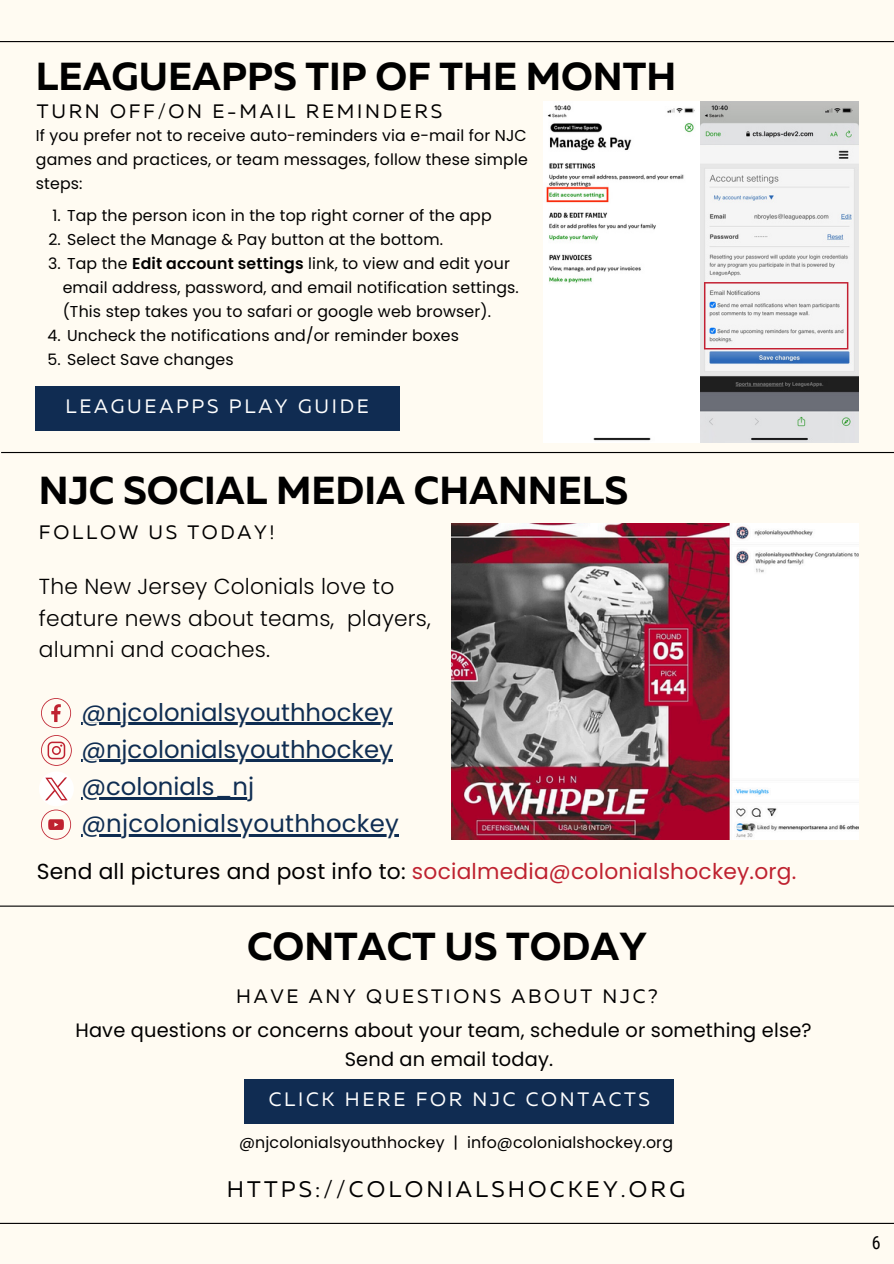
<style>
.page{position:relative;width:894px;height:1264px;background:#fff}
.page>*{position:absolute;margin:0;border:0;box-sizing:border-box;transform-origin:0 0}
.t1{font:700 39px "Muller";color:#000}
.t2{font:24.3px "Poppins";color:#0f2d52}
.t3{font:22.5px "Muller";letter-spacing:.14em;color:#000}
.t4{font:300 21.75px/31.5px "Poppins";letter-spacing:.01em;color:#000}
.t5{font:21.75px "Poppins";letter-spacing:.01em;color:#bf2230}
.t6{font:19.35px/29.2px "Poppins";letter-spacing:.01em;color:#000;text-align:center}
.t7{font:19.35px "Muller";letter-spacing:.14em;color:#000}
.t8{font:19.35px "Muller";letter-spacing:.14em;color:#fff}
.t9{font:18px "Roboto Condensed";color:#000}
.t10{font:15.75px/24px "Poppins";letter-spacing:.01em;color:#000;text-align:justify}
.s1{font-weight:600}
.s2{color:#000}
</style>
<div class="page">
<div style="left:0;top:0;width:893px;height:1263px;background:#fffbf2"></div>
<div style="left:245px;top:1079px;width:428px;height:45px;background:#102c52"></div>
<svg style="left:41px;top:735px;width:30px;height:30px"></svg>
<svg style="left:41px;top:698px;width:30px;height:30px"></svg>
<hr style="left:0;top:41px;width:893px;height:1px;background:#000">
<hr style="left:0;top:1222px;width:893px;height:1px;background:#000">
<hr style="left:0;top:905px;width:893px;height:1px;background:#000">
<hr style="left:1px;top:452px;width:892px;height:1px;background:#000">
<svg style="left:39px;top:772px;width:34px;height:67px"></svg>
<img style="left:451px;top:523px;width:407px;height:317px">
<div style="left:35px;top:386px;width:364px;height:44px;background:#102c52"></div>
<img style="left:543px;top:102px;width:315px;height:340px">
<svg style="left:703px;top:282px;width:144px;height:67px"></svg>
<hr style="left:81px;top:834px;width:318px;height:2px;background:#0f2d52">
<hr style="left:81px;top:722px;width:312px;height:3px;background:#0f2d52">
<hr style="left:81px;top:759px;width:312px;height:3px;background:#0f2d52">
<hr style="left:81px;top:797px;width:173px;height:2px;background:#0f2d52">
<p class="t1" style="left:36px;top:60px;width:641px">LEAGUEAPPS TIP OF THE MONTH</p>
<p class="t10" style="left:36px;top:123px;width:493px">If you prefer not to receive auto-reminders via e-mail for NJC games and practices, or team messages, follow these simple steps:</p>
<p class="t10" style="left:52px;top:203px;width:440px">1. Tap the person icon in the top right corner of the app</p>
<p class="t10" style="left:48px;top:227px;width:396px">2. Select the Manage &amp; Pay button at the bottom.</p>
<p class="t10" style="left:63px;top:252px;width:457px;text-align:left;text-indent:-14px">3. Tap the <span class="s1">Edit account settings</span> link, to view and edit your email address, password, and email notification settings. (This step takes you to safari or google web browser).</p>
<p class="t10" style="left:48px;top:324px;width:413px">4. Uncheck the notifications and/or reminder boxes</p>
<p class="t10" style="left:48px;top:348px;width:188px">5. Select Save changes</p>
<h1 class="t7" style="left:37px;top:103px;width:406px">TURN OFF/ON E-MAIL REMINDERS</h1>
<p class="t8" style="left:65px;top:398px;width:305px">LEAGUEAPPS PLAY GUIDE</p>
<h4 class="t1" style="left:39px;top:474px;width:590px">NJC SOCIAL MEDIA CHANNELS</h4>
<h3 class="t7" style="left:39px;top:523px;width:237px">FOLLOW US TODAY!</h3>
<h1 class="t4" style="left:39px;top:571px;width:393px">The New Jersey Colonials love to feature news about teams, players, alumni and coaches.</h1>
<p class="t2" style="left:81px;top:695px;width:313px">@njcolonialsyouthhockey</p>
<h4 class="t2" style="left:81px;top:732px;width:313px">@njcolonialsyouthhockey</h4>
<p class="t2" style="left:81px;top:769px;width:174px">@colonials_nj</p>
<h5 class="t2" style="left:81px;top:806px;width:319px">@njcolonialsyouthhockey</h5>
<h5 class="t5" style="left:37px;top:856px;width:760px"><span class="s2">Send all pictures and post info to:</span> socialmedia@colonialshockey.org.</h5>
<h3 class="t1" style="left:247px;top:929px;width:401px">CONTACT US TODAY</h3>
<p class="t7" style="left:236px;top:987px;width:423px">HAVE ANY QUESTIONS ABOUT NJC?</p>
<h3 class="t6" style="left:75px;top:1015px;width:737px">Have questions or concerns about your team, schedule or something else?<br>Send an email today.</h3>
<p class="t8" style="left:269px;top:1091px;width:382px">CLICK HERE FOR NJC CONTACTS</p>
<p class="t10" style="left:239px;top:1130px;width:435px">@njcolonialsyouthhockey | info@colonialshockey.org</p>
<h3 class="t3" style="left:227px;top:1179px;width:460px">HTTPS://COLONIALSHOCKEY.ORG</h3>
<h5 class="t9" style="left:871px;top:1232px;width:10px">6</h5>
</div>
